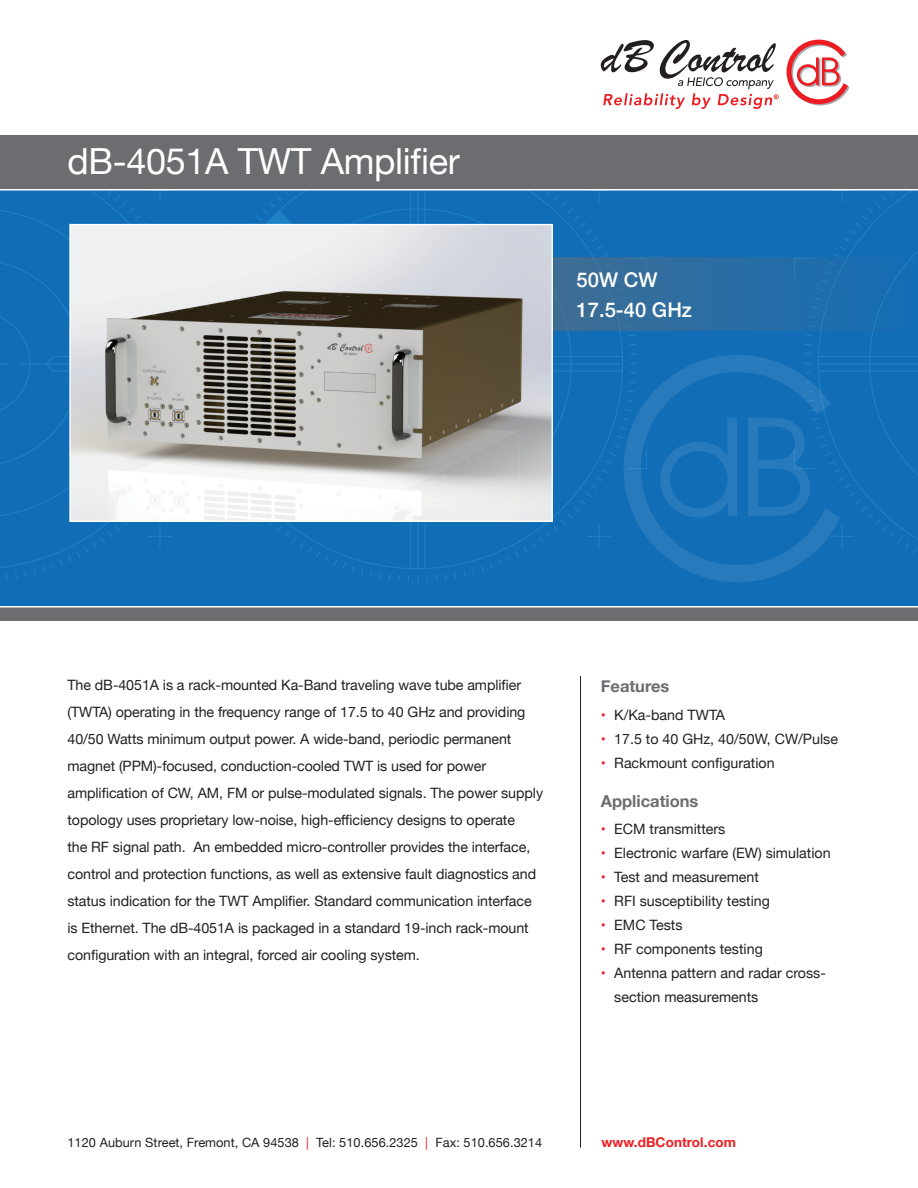
<style>
.page{position:relative;width:918px;height:1188px;background:#fff}
.page>*{position:absolute;margin:0;border:0;box-sizing:border-box;transform-origin:0 0}
.t1{font:36px "Helvetica Neue";letter-spacing:-.01em;color:#fff}
.t2{font:500 20.25px/30px "Helvetica Neue";color:#fff}
.t3{font:700 16.5px "Helvetica Neue";color:#6c6d70}
.t4{font:14.25px/27px "Helvetica Neue";letter-spacing:-.005em;color:#231f20}
.t5{font:700 13.5px "Helvetica Neue";letter-spacing:.005em;color:#ee1d23}
.t6{font:12.75px "Helvetica Neue";letter-spacing:.005em;color:#231f20}
.s1{color:#ee1d23}
</style>
<div class="page">
<hr style="left:580px;top:676px;width:1px;height:471px;background:#231f20">
<div style="left:0;top:135px;width:918px;height:473px;background:#126db7"></div>
<svg style="left:0;top:190px;width:188px;height:390px"></svg>
<svg style="left:270px;top:522px;width:103px;height:55px"></svg>
<svg style="left:445px;top:573px;width:11px;height:7px"></svg>
<svg style="left:463px;top:399px;width:161px;height:178px"></svg>
<svg style="left:514px;top:190px;width:133px;height:67px"></svg>
<svg style="left:410px;top:522px;width:16px;height:47px"></svg>
<svg style="left:553px;top:356px;width:70px;height:16px"></svg>
<svg style="left:248px;top:190px;width:200px;height:34px"></svg>
<div style="left:551px;top:257px;width:367px;height:73px;background:#336d9d"></div>
<svg style="left:787px;top:40px;width:63px;height:65px"></svg>
<svg style="left:601px;top:40px;width:178px;height:69px"></svg>
<svg style="left:624px;top:355px;width:166px;height:227px"></svg>
<svg style="left:660px;top:418px;width:77px;height:100px"></svg>
<svg style="left:748px;top:190px;width:170px;height:379px"></svg>
<img style="left:71px;top:226px;width:480px;height:294px">
<div style="left:69px;top:224px;width:484px;height:298px;border:1px solid #fff"></div>
<div style="left:0;top:135px;width:918px;height:54px;background:#6c6d70"></div>
<div style="left:0;top:608px;width:918px;height:13px;background:#6c6d70"></div>
<hr style="left:0;top:189px;width:918px;height:1px;background:#fff">
<hr style="left:0;top:606px;width:918px;height:2px;background:#fff">
<h1 class="t1" style="left:68px;top:136px;width:394px">dB-4051A TWT Amplifier</h1>
<h2 class="t2" style="left:577px;top:263px;width:117px">50W CW<br>17.5-40 GHz</h2>
<p class="t4" style="left:68px;top:672px;width:477px">The dB-4051A is a rack-mounted Ka-Band traveling wave tube amplifier (TWTA) operating in the frequency range of 17.5 to 40 GHz and providing 40/50 Watts minimum output power. A wide-band, periodic permanent magnet (PPM)-focused, conduction-cooled TWT is used for power amplification of CW, AM, FM or pulse-modulated signals. The power supply topology uses proprietary low-noise, high-efficiency designs to operate<br>the RF signal path. An embedded micro-controller provides the interface, control and protection functions, as well as extensive fault diagnostics and status indication for the TWT Amplifier. Standard communication interface is Ethernet. The dB-4051A is packaged in a standard 19-inch rack-mount configuration with an integral, forced air cooling system.</p>
<p class="t3" style="left:601px;top:674px;width:70px">Features</p>
<p class="t4" style="left:601px;top:702px;width:126px"><span class="s1">•</span> K/Ka-band TWTA</p>
<p class="t4" style="left:601px;top:726px;width:239px"><span class="s1">•</span> 17.5 to 40 GHz, 40/50W, CW/Pulse</p>
<p class="t4" style="left:601px;top:750px;width:175px"><span class="s1">•</span> Rackmount configuration</p>
<p class="t3" style="left:601px;top:788px;width:99px">Applications</p>
<p class="t4" style="left:601px;top:816px;width:126px"><span class="s1">•</span> ECM transmitters</p>
<p class="t4" style="left:601px;top:840px;width:231px"><span class="s1">•</span> Electronic warfare (EW) simulation</p>
<p class="t4" style="left:601px;top:864px;width:160px"><span class="s1">•</span> Test and measurement</p>
<p class="t4" style="left:601px;top:888px;width:171px"><span class="s1">•</span> RFI susceptibility testing</p>
<p class="t4" style="left:601px;top:912px;width:83px"><span class="s1">•</span> EMC Tests</p>
<p class="t4" style="left:601px;top:936px;width:164px"><span class="s1">•</span> RF components testing</p>
<p class="t4" style="left:614px;top:962px;width:213px;line-height:24px;text-indent:-13px"><span class="s1">•</span> Antenna pattern and radar cross&shy;section measurements</p>
<p class="t6" style="left:68px;top:1134px;width:476px">1120 Auburn Street, Fremont, CA 94538 <span class="s1">|</span> Tel: 510.656.2325 <span class="s1">|</span> Fax: 510.656.3214</p>
<p class="t5" style="left:602px;top:1132px;width:136px">www.dBControl.com</p>
</div>
